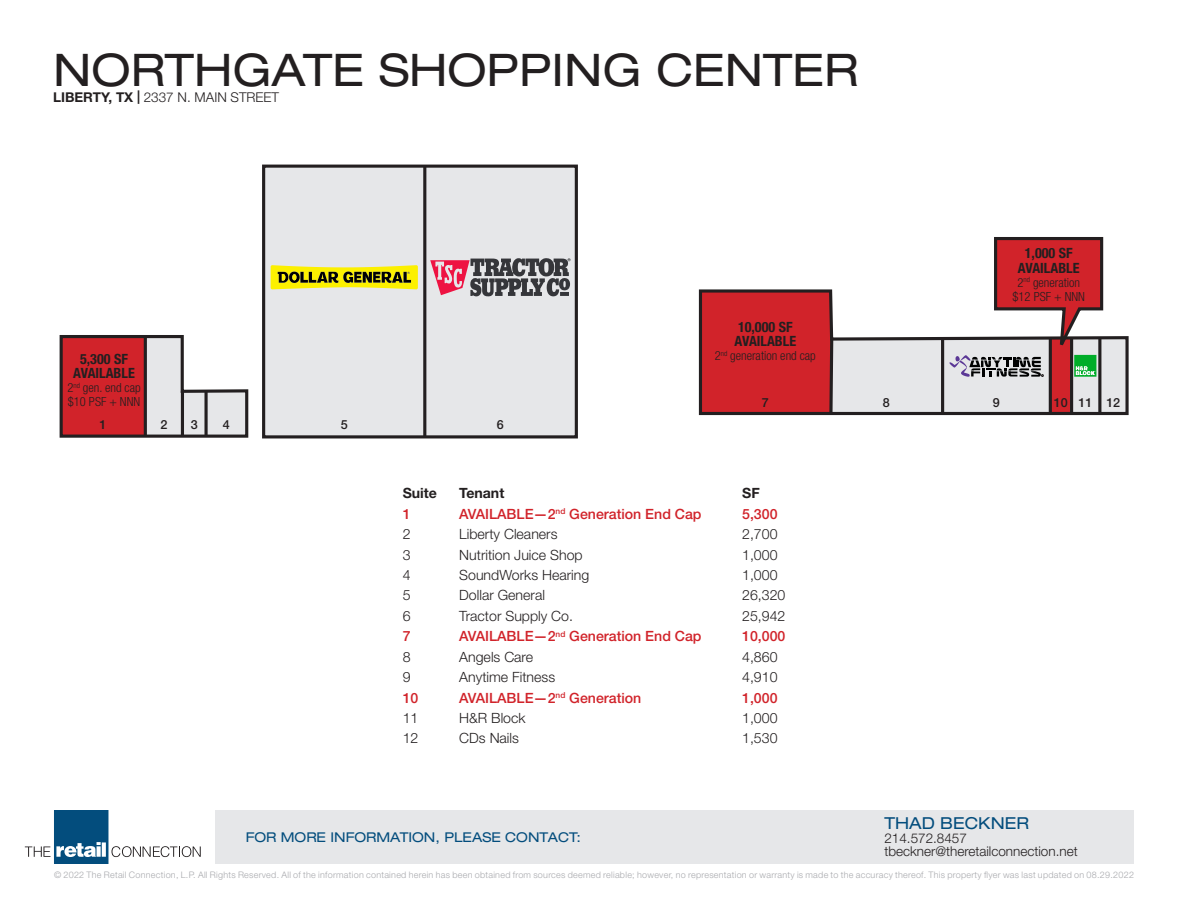
<style>
.page{position:relative;width:1188px;height:918px;background:#fff}
.page>*{position:absolute;margin:0;border:0;box-sizing:border-box;transform-origin:0 0}
.t1{font:expanded 45px "Helvetica Neue LT Std";color:#231f20}
.t2{font:expanded 16.5px "Helvetica Neue LT Std";color:#034d7d}
.t3{font:300 14.1px "Helvetica Neue LT Std";color:#231f20}
.t4{font:500 14.1px "Helvetica Neue LT Std";color:#d1232a}
.t5{font:700 condensed 14.1px/14.1px "Helvetica Neue LT Std";color:#231f20;text-align:center}
.t6{font:700 14.1px "Helvetica Neue LT Std";color:#231f20}
.t7{font:300 13.5px "Helvetica Neue LT Std";color:#231f20}
.t8{font:expanded 13.5px "Helvetica Neue LT Std";color:#034d7d}
.t9{font:300 condensed 12.6px/14.1px "Helvetica Neue LT Std";color:#231f20}
.t10{font:500 12.6px "Helvetica Neue LT Std";color:#231f20}
.t11{font:300 9px "Helvetica Neue LT Std";letter-spacing:.03em;color:#a8a9ad}
.s1{font-weight:700}
</style>
<div class="page">
<svg style="left:25px;top:810px;width:176px;height:54px"></svg>
<div style="left:216px;top:810px;width:918px;height:54px;background:#e6e7e9"></div>
<div style="left:425px;top:168px;width:151px;height:268px;background:#e6e7e9"></div>
<div style="left:264px;top:168px;width:161px;height:268px;background:#e6e7e9"></div>
<svg style="left:271px;top:265px;width:147px;height:24px;background:#bbb41f"></svg>
<svg style="left:430px;top:258px;width:141px;height:38px"></svg>
<svg style="left:994px;top:237px;width:110px;height:51px;background:#bd242a"></svg>
<hr style="left:423px;top:166px;width:3px;height:270px;background:#231f20">
<svg style="left:59px;top:335px;width:190px;height:103px"></svg>
<div style="left:262px;top:165px;width:316px;height:273px;border:3px solid #231f20"></div>
<svg style="left:698px;top:288px;width:431px;height:128px"></svg>
<p class="t1" style="left:53px;top:43px;width:807px">NORTHGATE SHOPPING CENTER</p>
<p class="t7" style="left:53px;top:89px;width:228px"><span class="s1">LIBERTY, TX |</span> 2337 N. MAIN STREET</p>
<p class="t5" style="left:1018px;top:246px;width:63px">1,000 SF<br>AVAILABLE</p>
<p class="t9" style="left:1013px;top:275px;width:74px;text-align:center">2<sup>nd</sup> generation $12 PSF + NNN</p>
<p class="t5" style="left:73px;top:351px;width:63px">5,300 SF<br>AVAILABLE</p>
<p class="t9" style="left:67px;top:380px;width:75px">2<sup>nd</sup> gen. end cap $10 PSF + NNN</p>
<p class="t10" style="left:100px;top:417px;width:8px">1</p>
<p class="t10" style="left:160px;top:417px;width:8px">2</p>
<p class="t10" style="left:191px;top:417px;width:8px">3</p>
<p class="t10" style="left:223px;top:417px;width:8px">4</p>
<p class="t10" style="left:341px;top:417px;width:8px">5</p>
<p class="t10" style="left:497px;top:417px;width:8px">6</p>
<p class="t5" style="left:734px;top:320px;width:63px;text-align:left">10,000 SF<br>AVAILABLE</p>
<p class="t9" style="left:715px;top:349px;width:103px">2<sup>nd</sup> generation end cap</p>
<p class="t10" style="left:762px;top:395px;width:8px">7</p>
<p class="t10" style="left:883px;top:395px;width:8px">8</p>
<p class="t10" style="left:993px;top:395px;width:8px">9</p>
<p class="t10" style="left:1078px;top:395px;width:43px">11 12</p>
<p class="t10" style="left:1054px;top:395px;width:15px">10</p>
<p class="t6" style="left:403px;top:485px;width:36px">Suite</p>
<p class="t6" style="left:459px;top:485px;width:47px">Tenant</p>
<p class="t6" style="left:742px;top:485px;width:19px">SF</p>
<p class="t4" style="left:403px;top:505px;width:9px">1</p>
<p class="t4" style="left:459px;top:505px;width:244px">AVAILABLE—2<sup>nd</sup> Generation End Cap</p>
<p class="t4" style="left:742px;top:505px;width:37px">5,300</p>
<p class="t3" style="left:403px;top:525px;width:9px">2</p>
<p class="t3" style="left:459px;top:525px;width:100px">Liberty Cleaners</p>
<p class="t3" style="left:742px;top:525px;width:37px">2,700</p>
<p class="t3" style="left:403px;top:546px;width:9px">3</p>
<p class="t3" style="left:459px;top:546px;width:125px">Nutrition Juice Shop</p>
<p class="t3" style="left:742px;top:546px;width:37px">1,000</p>
<p class="t3" style="left:403px;top:566px;width:9px">4</p>
<p class="t3" style="left:459px;top:566px;width:131px">SoundWorks Hearing</p>
<p class="t3" style="left:742px;top:566px;width:37px">1,000</p>
<p class="t3" style="left:403px;top:587px;width:9px">5</p>
<p class="t3" style="left:459px;top:587px;width:87px">Dollar General</p>
<p class="t3" style="left:742px;top:587px;width:45px">26,320</p>
<p class="t3" style="left:403px;top:607px;width:9px">6</p>
<p class="t3" style="left:459px;top:607px;width:115px">Tractor Supply Co.</p>
<p class="t3" style="left:742px;top:607px;width:45px">25,942</p>
<p class="t4" style="left:403px;top:628px;width:9px">7</p>
<p class="t4" style="left:459px;top:628px;width:244px">AVAILABLE—2<sup>nd</sup> Generation End Cap</p>
<p class="t4" style="left:742px;top:628px;width:45px">10,000</p>
<p class="t3" style="left:403px;top:648px;width:9px">8</p>
<p class="t3" style="left:459px;top:648px;width:75px">Angels Care</p>
<p class="t3" style="left:742px;top:648px;width:37px">4,860</p>
<p class="t3" style="left:403px;top:669px;width:9px">9</p>
<p class="t3" style="left:459px;top:669px;width:97px">Anytime Fitness</p>
<p class="t3" style="left:742px;top:669px;width:37px">4,910</p>
<p class="t4" style="left:403px;top:689px;width:17px">10</p>
<p class="t4" style="left:459px;top:689px;width:184px">AVAILABLE—2<sup>nd</sup> Generation</p>
<p class="t4" style="left:742px;top:689px;width:37px">1,000</p>
<p class="t3" style="left:403px;top:709px;width:17px">11</p>
<p class="t3" style="left:459px;top:709px;width:68px">H&amp;R Block</p>
<p class="t3" style="left:742px;top:709px;width:37px">1,000</p>
<p class="t3" style="left:403px;top:730px;width:17px">12</p>
<p class="t3" style="left:459px;top:730px;width:61px">CDs Nails</p>
<p class="t3" style="left:742px;top:730px;width:37px">1,530</p>
<p class="t8" style="left:246px;top:829px;width:337px">FOR MORE INFORMATION, PLEASE CONTACT:</p>
<p class="t2" style="left:884px;top:814px;width:146px">THAD BECKNER</p>
<p class="t7" style="left:884px;top:830px;width:84px">214.572.8457</p>
<p class="t7" style="left:884px;top:843px;width:195px">tbeckner@theretailconnection.net</p>
<p class="t11" style="left:54px;top:869px;width:1082px">© 2022 The Retail Connection, L.P. All Rights Reserved. All of the information contained herein has been obtained from sources deemed reliable; however, no representation or warranty is made to the accuracy thereof. This property flyer was last updated on 08.29.2022</p>
</div>
